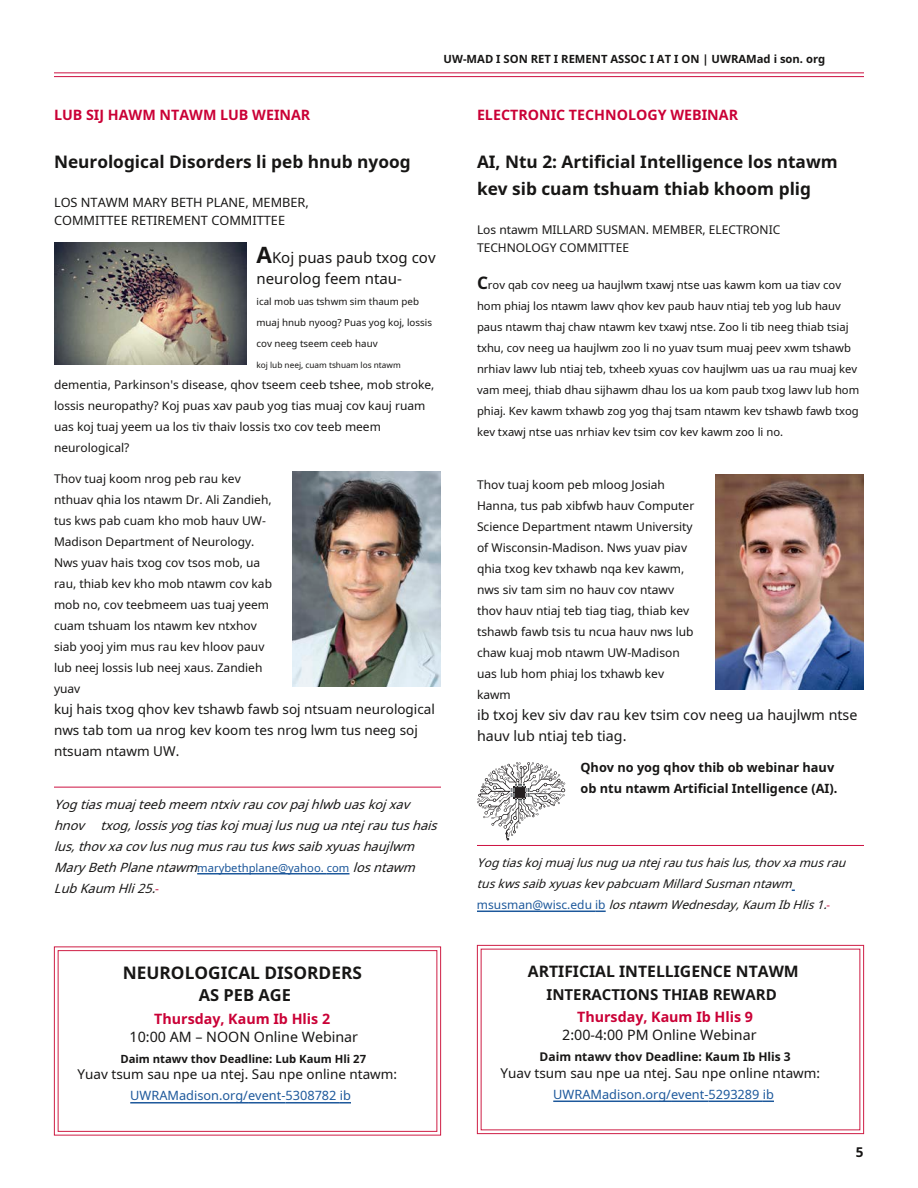
<style>
.page{position:relative;width:918px;height:1188px;background:#fff}
.page>*{position:absolute;margin:0;border:0;box-sizing:border-box;transform-origin:0 0}
.t1{font:700 17.25px/27px "Noto Sans";color:#171615}
.t2{font:700 16.5px "Noto Sans";color:#171615}
.t3{font:700 15.75px "Noto Sans";color:#171615}
.t4{font:15px/21px "Noto Sans";color:#171615}
.t5{font:700 15px "Noto Sans";color:#171615}
.t6{font:14.25px/21px "Noto Sans";color:#171615}
.t7{font:700 14.25px "Noto Sans";color:#ca0036}
.t8{font:13.5px/21px "Noto Sans";color:#171615}
.t9{font:700 13.5px "Noto Sans";color:#171615}
.t10{font:italic 12.75px/21px "Noto Sans";color:#171615}
.t11{font:700 12.75px/21px "Noto Sans";color:#171615}
.t12{font:12.75px "Noto Sans";color:#1d589b}
.t13{font:12.75px/18px "Noto Sans";color:#171615}
.t14{font:12px/21px "Noto Sans";color:#171615}
.t15{font:italic 12px/21px "Noto Sans";color:#171615}
.t16{font:700 12px "Noto Sans";color:#171615}
.t17{font:11.25px/21px "Noto Sans";color:#171615}
.t18{font:700 11.25px "Noto Sans";color:#171615}
.t19{font:9.75px/21px "Noto Sans";color:#171615}
.t20{font:8.25px "Noto Sans";color:#171615}
.s1{font-weight:700;font-size:22.5px}
.s2{font-weight:700;font-size:17.25px}
.s3{font-style:normal;font-size:11.25px;color:#1d589b}
.s4{font-style:normal;font-size:12px;color:#ca0036}
.s5{font-style:normal;color:#1d589b}
.s6{font-style:normal;font-size:11.25px;color:#ca0036}
</style>
<div class="page">
<hr style="left:54px;top:72px;width:810px;height:1px;background:#cd1141">
<hr style="left:54px;top:76px;width:810px;height:1px;background:#cd1141">
<hr style="left:54px;top:787px;width:387px;height:1px;background:#cd1141">
<svg style="left:54px;top:946px;width:387px;height:190px"></svg>
<div style="left:58px;top:950px;width:379px;height:182px;border:1px solid #cf1e45"></div>
<hr style="left:477px;top:845px;width:387px;height:1px;background:#cd1141">
<svg style="left:477px;top:945px;width:387px;height:189px"></svg>
<img style="left:716px;top:474px;width:148px;height:216px">
<svg style="left:477px;top:762px;width:88px;height:78px"></svg>
<img style="left:54px;top:243px;width:192px;height:121px">
<img style="left:292px;top:471px;width:149px;height:216px">
<hr style="left:197px;top:873px;width:130px;height:1px;background:#1d589b">
<svg style="left:327px;top:873px;width:23px;height:1px"></svg>
<hr style="left:477px;top:911px;width:118px;height:1px;background:#1d589b">
<hr style="left:130px;top:1102px;width:118px;height:2px;background:#1d589b">
<hr style="left:248px;top:1102px;width:38px;height:2px;background:#1d589b">
<hr style="left:286px;top:1102px;width:54px;height:2px;background:#1d589b">
<svg style="left:340px;top:1102px;width:11px;height:2px"></svg>
<hr style="left:553px;top:1101px;width:118px;height:1px;background:#1d589b">
<hr style="left:671px;top:1101px;width:37px;height:1px;background:#1d589b">
<hr style="left:708px;top:1101px;width:55px;height:1px;background:#1d589b">
<p class="t18" style="left:444px;top:51px;width:383px">UW-MAD I SON RET I REMENT ASSOC I AT I ON | UWRAMad i son. org</p>
<p class="t7" style="left:54px;top:105px;width:258px">LUB SIJ HAWM NTAWM LUB WEINAR</p>
<p class="t7" style="left:477px;top:105px;width:263px">ELECTRONIC TECHNOLOGY WEBINAR</p>
<h1 class="t1" style="left:54px;top:148px;width:358px">Neurological Disorders li peb hnub nyoog</h1>
<h1 class="t1" style="left:477px;top:148px;width:362px">AI, Ntu 2: Artificial Intelligence los ntawm kev sib cuam tshuam thiab khoom plig</h1>
<p class="t13" style="left:54px;top:193px;width:257px">LOS NTAWM MARY BETH PLANE, MEMBER,<br>COMMITTEE RETIREMENT COMMITTEE</p>
<p class="t14" style="left:477px;top:220px;width:305px;line-height:18px">Los ntawm MILLARD SUSMAN. MEMBER, ELECTRONIC<br>TECHNOLOGY COMMITTEE</p>
<p class="t4" style="left:256px;top:246px;width:181px"><span class="s1">A</span>Koj puas paub txog cov neurolog feem ntau-</p>
<p class="t19" style="left:257px;top:290px;width:177px">ical mob uas tshwm sim thaum peb muaj hnub nyoog? Puas yog koj, lossis cov neeg tseem ceeb hauv</p>
<p class="t20" style="left:257px;top:359px;width:146px">koj lub neej, cuam tshuam los ntawm</p>
<p class="t14" style="left:54px;top:373px;width:382px">dementia, Parkinson's disease, qhov tseem ceeb tshee, mob stroke, lossis neuropathy? Koj puas xav paub yog tias muaj cov kauj ruam uas koj tuaj yeem ua los tiv thaiv lossis txo cov teeb meem neurological?</p>
<p class="t17" style="left:477px;top:274px;width:384px"><span class="s2">C</span>rov qab cov neeg ua haujlwm txawj ntse uas kawm kom ua tiav cov hom phiaj los ntawm lawv qhov kev paub hauv ntiaj teb yog lub hauv paus ntawm thaj chaw ntawm kev txawj ntse. Zoo li tib neeg thiab tsiaj txhu, cov neeg ua haujlwm zoo li no yuav tsum muaj peev xwm tshawb nrhiav lawv lub ntiaj teb, txheeb xyuas cov haujlwm uas ua rau muaj kev vam meej, thiab dhau sijhawm dhau los ua kom paub txog lawv lub hom phiaj. Kev kawm txhawb zog yog thaj tsam ntawm kev tshawb fawb txog kev txawj ntse uas nrhiav kev tsim cov kev kawm zoo li no.</p>
<p class="t14" style="left:54px;top:468px;width:220px">Thov tuaj koom nrog peb rau kev nthuav qhia los ntawm Dr. Ali Zandieh, tus kws pab cuam kho mob hauv UW-<br>Madison Department of Neurology.<br>Nws yuav hais txog cov tsos mob, ua rau, thiab kev kho mob ntawm cov kab mob no, cov teebmeem uas tuaj yeem cuam tshuam los ntawm kev ntxhov siab yooj yim mus rau kev hloov pauv lub neej lossis lub neej xaus. Zandieh yuav</p>
<p class="t8" style="left:54px;top:698px;width:382px">kuj hais txog qhov kev tshawb fawb soj ntsuam neurological nws tab tom ua nrog kev koom tes nrog lwm tus neeg soj ntsuam ntawm UW.</p>
<p class="t10" style="left:54px;top:793px;width:389px">Yogtiasmuaj teebmeem ntxivraucovpaj hlwbuaskoj xav hnov txog,lossisyogtiaskoj muaj lusnuguantej rautushais lus,thovxacovlusnugmusrautuskwssaibxyuashaujlwm MaryBethPlanentawm<span class="s3">marybethplane@yahoo. com</span> losntawm LubKaum Hli25.<span class="s4">-</span></p>
<h1 class="t1" style="left:123px;top:959px;width:241px">NEUROLOGICAL DISORDERS</h1>
<h2 class="t2" style="left:199px;top:984px;width:94px">AS PEB AGE</h2>
<p class="t7" style="left:154px;top:1008px;width:177px">Thursday, Kaum Ib Hlis 2</p>
<p class="t14" style="left:477px;top:474px;width:219px">Thov tuaj koom peb mloog Josiah<br>Hanna, tus pab xibfwb hauv Computer<br>Science Department ntawm University of Wisconsin-Madison. Nws yuav piav qhia txog kev txhawb nqa kev kawm, nws siv tam sim no hauv cov ntawv thov hauv ntiaj teb tiag tiag, thiab kev tshawb fawb tsis tu ncua hauv nws lub chaw kuaj mob ntawm UW-Madison uas lub hom phiaj los txhawb kev kawm</p>
<p class="t6" style="left:477px;top:704px;width:382px">ib txoj kev siv dav rau kev tsim cov neeg ua haujlwm ntse hauv lub ntiaj teb tiag.</p>
<p class="t11" style="left:580px;top:757px;width:258px">Qhov no yog qhov thib ob webinar hauv ob ntu ntawm Artificial Intelligence (AI).</p>
<p class="t15" style="left:477px;top:852px;width:375px">Yogtiaskoj muaj lusnuguantej rautushaislus,thovxamusrau tuskwssaibxyuaskevpabcuam MillardSusmanntawm<br><span class="s5">m s u s m a n @ w i s c . e d u i b</span> losntawm Wednesday,Kaum IbHlis1.<span class="s6">-</span></p>
<h3 class="t3" style="left:528px;top:960px;width:272px">ARTIFICIAL INTELLIGENCE NTAWM</h3>
<p class="t5" style="left:547px;top:984px;width:232px">INTERACTIONS THIAB REWARD</p>
<p class="t7" style="left:577px;top:1007px;width:177px">Thursday, Kaum Ib Hlis 9</p>
<p class="t6" style="left:130px;top:1026px;width:230px">10:00 AM – NOON Online Webinar</p>
<p class="t6" style="left:562px;top:1024px;width:196px">2:00-4:00 PM Online Webinar</p>
<p class="t18" style="left:120px;top:1051px;width:247px">Daim ntawv thov Deadline: Lub Kaum Hli 27</p>
<p class="t16" style="left:540px;top:1048px;width:253px">Daim ntawv thov Deadline: Kaum Ib Hlis 3</p>
<p class="t8" style="left:78px;top:1063px;width:321px">Yuav tsum sau npe ua ntej. Sau npe online ntawm:</p>
<p class="t12" style="left:130px;top:1087px;width:222px">UWRAMadison.org/event-5308782 ib</p>
<p class="t8" style="left:501px;top:1062px;width:321px">Yuav tsum sau npe ua ntej. Sau npe online ntawm:</p>
<p class="t12" style="left:553px;top:1085px;width:222px">UWRAMadison.org/event-5293289 ib</p>
<p class="t9" style="left:856px;top:1142px;width:9px">5</p>
</div>
